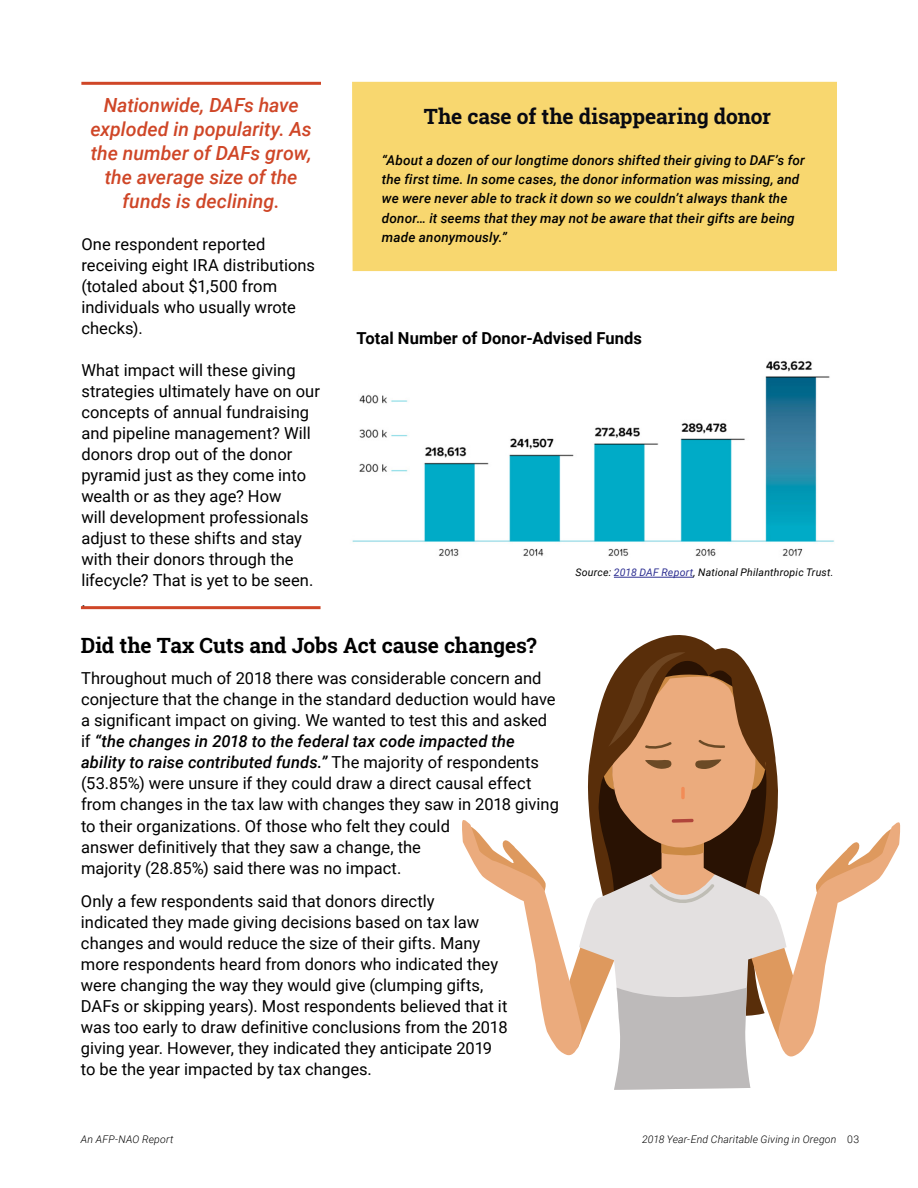
<style>
.page{position:relative;width:918px;height:1188px;background:#fff}
.page>*{position:absolute;margin:0;border:0;box-sizing:border-box;transform-origin:0 0}
.t1{font:700 21px "Roboto Slab";letter-spacing:-.01em;color:#000}
.t2{font:700 21px "Roboto Slab";letter-spacing:-.005em;color:#090a12}
.t3{font:italic 500 19.5px/24px "Roboto";color:#cf4627;text-align:center}
.t4{font:16.5px/21px "Roboto";color:#000}
.t5{font:700 16.5px "Roboto";letter-spacing:.005em;color:#000}
.t6{font:italic 500 13.5px/19.5px "Roboto";letter-spacing:.01em;color:#000}
.t7{font:italic 300 10.5px "Roboto";letter-spacing:.015em;color:#000}
.t8{font:italic 10.5px "Roboto";letter-spacing:.02em;color:#000}
.s1{color:#2e3092}
.s2{font-weight:500;font-style:italic}
.s3{font-style:normal}
</style>
<div class="page">
<div style="left:352px;top:82px;width:485px;height:189px;background:#f8d76f"></div>
<img style="left:352px;top:360px;width:482px;height:196px">
<hr style="left:614px;top:577px;width:80px;height:1px;background:#2e3092">
<hr style="left:81px;top:82px;width:240px;height:3px;background:#cf4627">
<hr style="left:81px;top:606px;width:240px;height:3px;background:#cf4627">
<svg style="left:635px;top:635px;width:97px;height:15px"></svg>
<svg style="left:462px;top:650px;width:439px;height:440px"></svg>
<p class="t3" style="left:91px;top:92px;width:223px">Nationwide, DAFs have exploded in popularity. As the number of DAFs grow, the average size of the funds is declining.</p>
<p class="t4" style="left:81px;top:233px;width:235px">One respondent reported receiving eight IRA distributions (totaled about $1,500 from individuals who usually wrote checks).</p>
<p class="t4" style="left:81px;top:359px;width:240px">What impact will these giving strategies ultimately have on our concepts of annual fundraising and pipeline management? Will donors drop out of the donor pyramid just as they come into wealth or as they age? How<br>will development professionals adjust to these shifts and stay with their donors through the lifecycle? That is yet to be seen. .</p>
<p class="t1" style="left:81px;top:631px;width:457px">Did the Tax Cuts and Jobs Act cause changes?</p>
<p class="t2" style="left:424px;top:102px;width:349px">The case of the disappearing donor</p>
<p class="t6" style="left:382px;top:149px;width:424px">“About a dozen of our longtime donors shifted their giving to DAF’s for the first time. In some cases, the donor information was missing, and we were never able to track it down so we couldn’t always thank the donor… it seems that they may not be aware that their gifts are being made anonymously.”</p>
<p class="t5" style="left:357px;top:327px;width:287px">Total Number of Donor-Advised Funds</p>
<p class="t8" style="left:575px;top:565px;width:260px">Source: <span class="s1">2018 DAF Report</span>, National Philanthropic Trust.</p>
<p class="t4" style="left:81px;top:666px;width:480px">Throughout much of 2018 there was considerable concern and conjecture that the change in the standard deduction would have a significant impact on giving. We wanted to test this and asked if <span class="s2">“the changes in 2018 to the federal tax code impacted the ability to raise contributed funds.”</span> The majority of respondents (53.85%) were unsure if they could draw a direct causal effect from changes in the tax law with changes they saw in 2018 giving to their organizations. Of those who felt they could<br>answer definitively that they saw a change, the<br>majority (28.85%) said there was no impact.</p>
<p class="t4" style="left:81px;top:890px;width:428px">Only a few respondents said that donors directly<br>indicated they made giving decisions based on tax law changes and would reduce the size of their gifts. Many more respondents heard from donors who indicated they were changing the way they would give (clumping gifts, DAFs or skipping years). Most respondents believed that it was too early to draw definitive conclusions from the 2018 giving year. However, they indicated they anticipate 2019 to be the year impacted by tax changes.</p>
<p class="t7" style="left:81px;top:1132px;width:94px">An AFP-NAO Report</p>
<p class="t7" style="left:642px;top:1132px;width:219px">2018 Year-End Charitable Giving in Oregon <span class="s3">03</span></p>
</div>
